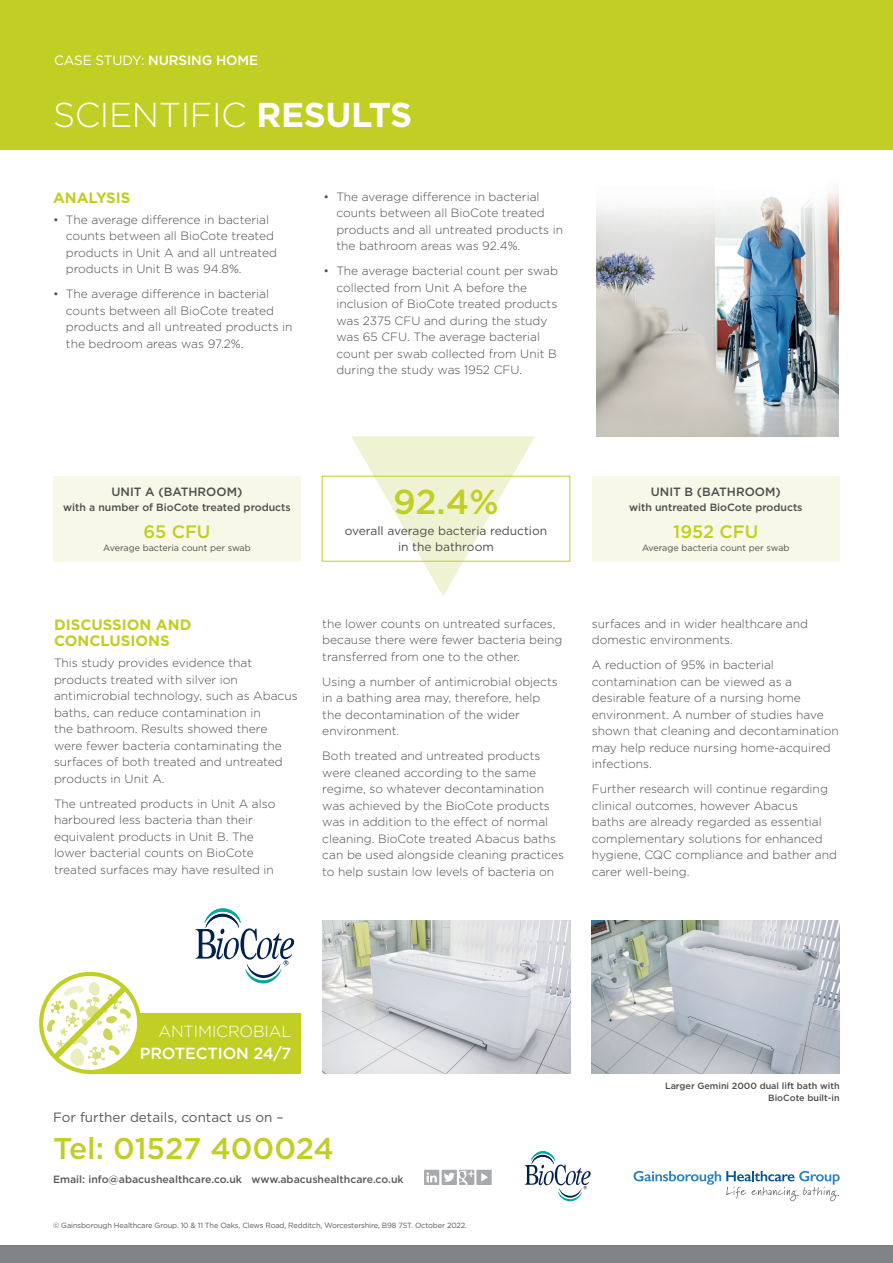
<style>
.page{position:relative;width:893px;height:1263px;background:#fff}
.page>*{position:absolute;margin:0;border:0;box-sizing:border-box;transform-origin:0 0}
.t1{font:300 34.5px "Gotham";letter-spacing:-.01em;color:#fff}
.t2{font:500 34.5px "Gotham";color:#c1ce23}
.t3{font:500 30px "Gotham";letter-spacing:-.005em;color:#c1ce23}
.t4{font:500 18px "Gotham";color:#c1ce23}
.t5{font:500 16.2px "Gotham";letter-spacing:-.01em;color:#fff}
.t6{font:300 16.2px "Gotham";letter-spacing:-.01em;color:#fff}
.t7{font:700 15px/16.5px "Gotham";color:#c1ce23}
.t8{font:13.5px "Gotham";color:#57585a}
.t9{font:500 13.5px "Gotham";letter-spacing:-.01em;color:#fff}
.t10{font:300 12px/16.5px "Gotham";color:#4b4c4d}
.t11{font:12px/16.5px "Gotham";color:#4b4c4d;text-align:center}
.t12{font:500 12px "Gotham";color:#4b4c4d}
.t13{font:500 10.5px "Gotham";color:#4b4c4d}
.t14{font:500 10.5px "Gotham";color:#57585a}
.t15{font:9px "Gotham";color:#4b4c4d}
.t16{font:500 9px/12px "Gotham";color:#4b4c4d;text-align:right}
.t17{font:7.5px "Gotham";letter-spacing:-.02em;color:#57585a}
.s1{font-weight:400}
.s2{font-weight:700}
</style>
<div class="page">
<img style="left:596px;top:189px;width:243px;height:247px">
<div style="left:0;top:0;width:893px;height:150px;background:#c1ce23"></div>
<svg style="left:351px;top:436px;width:184px;height:160px"></svg>
<div style="left:53px;top:476px;width:248px;height:86px;background:#f7f8e7"></div>
<div style="left:592px;top:476px;width:248px;height:86px;background:#f7f8e7"></div>
<div style="left:476px;top:1170px;width:16px;height:15px;background:#a8a9ad"></div>
<div style="left:442px;top:1170px;width:15px;height:15px;background:#a8a9ad"></div>
<div style="left:424px;top:1170px;width:15px;height:15px;background:#a8a9ad"></div>
<svg style="left:444px;top:1170px;width:30px;height:15px"></svg>
<svg style="left:481px;top:1173px;width:7px;height:8px"></svg>
<svg style="left:426px;top:1172px;width:11px;height:10px"></svg>
<svg style="left:525px;top:1151px;width:66px;height:50px"></svg>
<svg style="left:195px;top:908px;width:99px;height:75px"></svg>
<div style="left:0;top:1246px;width:893px;height:17px;background:#808285"></div>
<img style="left:322px;top:921px;width:248px;height:153px">
<img style="left:592px;top:921px;width:248px;height:153px">
<div style="left:88px;top:1013px;width:213px;height:61px;background:#c1ce23"></div>
<svg style="left:41px;top:974px;width:98px;height:98px"></svg>
<div style="left:39px;top:972px;width:102px;height:102px;border:4px solid #c1ce23;border-radius:50%"></div>
<svg style="left:45px;top:980px;width:88px;height:88px"></svg>
<svg style="left:633px;top:1171px;width:207px;height:30px"></svg>
<p class="t9" style="left:54px;top:52px;width:206px"><span class="s1">CASE STUDY:</span> NURSING HOME</p>
<h1 class="t1" style="left:53px;top:93px;width:361px">SCIENTIFIC <span class="s2">RESULTS</span></h1>
<p class="t7" style="left:53px;top:190px;width:79px">ANALYSIS</p>
<p class="t10" style="left:66px;top:211px;width:213px;text-indent:-13px">• The average difference in bacterial counts between all BioCote treated products in Unit A and all untreated products in Unit B was 94.8%.</p>
<p class="t10" style="left:66px;top:286px;width:228px;text-indent:-13px">• The average difference in bacterial counts between all BioCote treated products and all untreated products in the bedroom areas was 97.2%.</p>
<p class="t10" style="left:336px;top:188px;width:228px;text-indent:-13px">• The average difference in bacterial counts between all BioCote treated products and all untreated products in the bathroom areas was 92.4%.</p>
<p class="t10" style="left:336px;top:262px;width:223px;text-indent:-13px">• The average bacterial count per swab collected from Unit A before the inclusion of BioCote treated products was 2375 CFU and during the study was 65 CFU. The average bacterial count per swab collected from Unit B during the study was 1952 CFU.</p>
<p class="t12" style="left:112px;top:484px;width:132px">UNIT A (BATHROOM)</p>
<p class="t13" style="left:63px;top:501px;width:229px">with a number of BioCote treated products</p>
<h3 class="t4" style="left:143px;top:519px;width:69px">65 CFU</h3>
<p class="t15" style="left:103px;top:542px;width:149px">Average bacteria count per swab</p>
<h1 class="t2" style="left:393px;top:479px;width:107px">92.4%</h1>
<p class="t11" style="left:345px;top:522px;width:204px">overall average bacteria reduction in the bathroom</p>
<p class="t7" style="left:54px;top:616px;width:139px">DISCUSSION AND<br>CONCLUSIONS</p>
<p class="t10" style="left:54px;top:654px;width:245px">This study provides evidence that products treated with silver ion antimicrobial technology, such as Abacus baths, can reduce contamination in<br>the bathroom. Results showed there were fewer bacteria contaminating the surfaces of both treated and untreated products in Unit A.</p>
<p class="t10" style="left:54px;top:795px;width:223px">The untreated products in Unit A also harboured less bacteria than their equivalent products in Unit B. The lower bacterial counts on BioCote treated surfaces may have resulted in</p>
<p class="t10" style="left:322px;top:615px;width:242px">the lower counts on untreated surfaces, because there were fewer bacteria being transferred from one to the other.</p>
<p class="t10" style="left:322px;top:673px;width:237px">Using a number of antimicrobial objects in a bathing area may, therefore, help the decontamination of the wider environment.</p>
<p class="t10" style="left:322px;top:747px;width:243px">Both treated and untreated products were cleaned according to the same regime, so whatever decontamination was achieved by the BioCote products was in addition to the effect of normal cleaning. BioCote treated Abacus baths can be used alongside cleaning practices to help sustain low levels of bacteria on</p>
<p class="t12" style="left:651px;top:484px;width:132px">UNIT B (BATHROOM)</p>
<p class="t13" style="left:629px;top:501px;width:175px">with untreated BioCote products</p>
<h3 class="t4" style="left:673px;top:519px;width:87px">1952 CFU</h3>
<p class="t15" style="left:642px;top:542px;width:149px">Average bacteria count per swab</p>
<p class="t10" style="left:592px;top:615px;width:218px">surfaces and in wider healthcare and domestic environments.</p>
<p class="t10" style="left:592px;top:656px;width:249px">A reduction of 95% in bacterial contamination can be viewed as a desirable feature of a nursing home environment. A number of studies have shown that cleaning and decontamination may help reduce nursing home-acquired infections.</p>
<p class="t10" style="left:592px;top:780px;width:247px">Further research will continue regarding clinical outcomes, however Abacus<br>baths are already regarded as essential complementary solutions for enhanced hygiene, CQC compliance and bather and carer well-being.</p>
<h3 class="t6" style="left:158px;top:1021px;width:134px">ANTIMICROBIAL</h3>
<h3 class="t5" style="left:140px;top:1043px;width:153px">PROTECTION 24/7</h3>
<p class="t8" style="left:53px;top:1109px;width:232px">For further details, contact us on –</p>
<h2 class="t3" style="left:53px;top:1129px;width:282px">Tel: 01527 400024</h2>
<p class="t14" style="left:53px;top:1172px;width:352px">Email: info@abacushealthcare.co.uk www.abacushealthcare.co.uk</p>
<p class="t17" style="left:53px;top:1221px;width:415px">© Gainsborough Healthcare Group. 10 &amp; 11 The Oaks, Clews Road, Redditch, Worcestershire, B98 7ST. October 2022.</p>
<p class="t16" style="left:665px;top:1080px;width:176px">Larger Gemini 2000 dual lift bath with<br>BioCote built-in</p>
</div>
